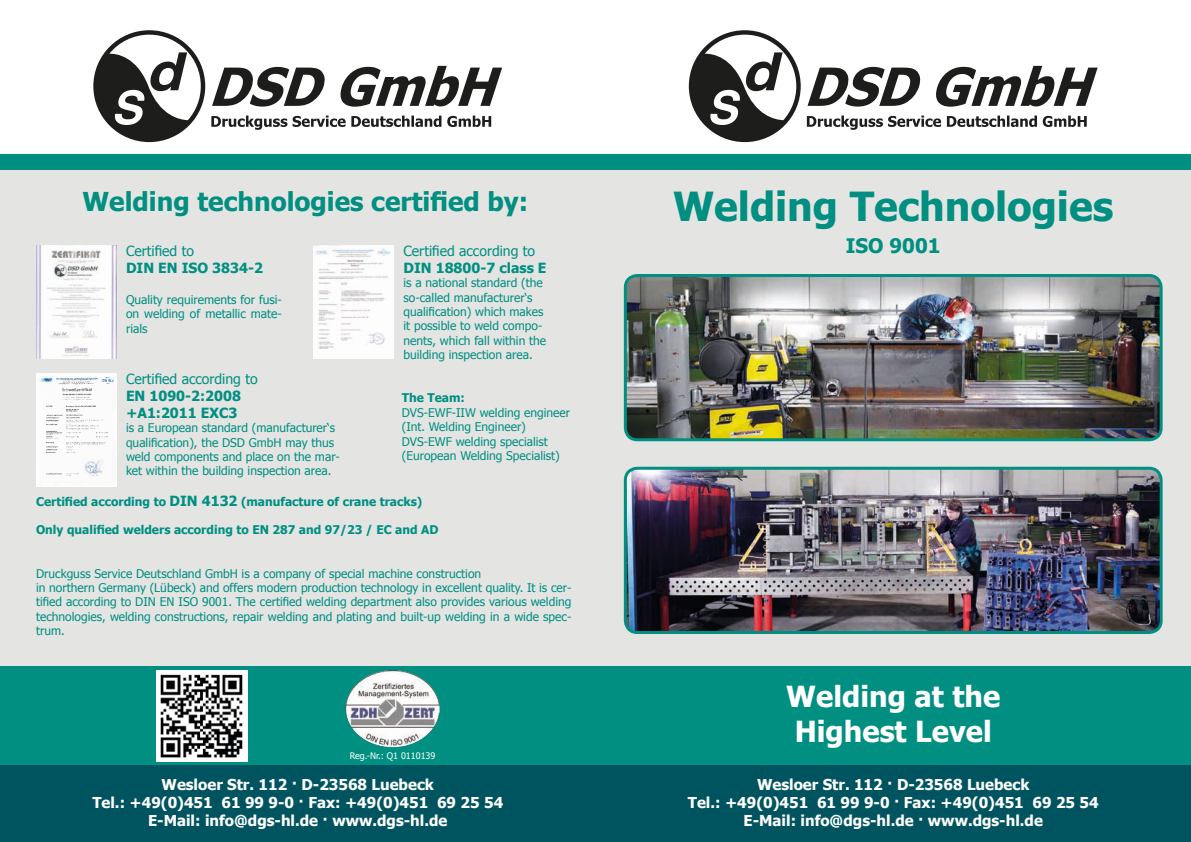
<style>
.page{position:relative;width:1191px;height:842px;background:#fff}
.page>*{position:absolute;margin:0;border:0;box-sizing:border-box;transform-origin:0 0}
.t1{font:700 40px "Tahoma";color:#008f81}
.t2{font:700 29px/34.8px "Tahoma";color:#fff}
.t3{font:700 26px "Tahoma";color:#008f81}
.t4{font:700 20px "Tahoma";color:#008f81}
.t5{font:700 15px/18px "Tahoma";color:#fff;text-align:center}
.t6{font:700 14px/16.8px "Tahoma";color:#008f81}
.t7{font:14px "Tahoma";color:#008f81}
.t8{font:12px/14.4px "Tahoma";color:#008f81}
.t9{font:700 12px "Tahoma";color:#008f81}
.t10{font:9px "Tahoma";color:#fff}
.s1{font-size:14px}
</style>
<div class="page">
<div style="left:0;top:162px;width:1191px;height:680px;background:#e4e4e3"></div>
<div style="left:0;top:666px;width:1191px;height:100px;background:#008f81"></div>
<div style="left:0;top:154px;width:1191px;height:16px;background:#008f81"></div>
<div style="left:0;top:766px;width:1191px;height:76px;background:#00545f"></div>
<img style="left:626px;top:275px;width:535px;height:165px">
<div style="left:624px;top:274px;width:538px;height:167px;border:3px solid #008f81;border-radius:12px"></div>
<img style="left:625px;top:468px;width:536px;height:164px">
<div style="left:624px;top:467px;width:538px;height:167px;border:3px solid #008f81;border-radius:12px"></div>
<svg style="left:807px;top:67px;width:113px;height:40px"></svg>
<svg style="left:936px;top:66px;width:161px;height:41px"></svg>
<svg style="left:689px;top:30px;width:111px;height:112px"></svg>
<svg style="left:807px;top:116px;width:279px;height:14px"></svg>
<svg style="left:212px;top:67px;width:113px;height:40px"></svg>
<svg style="left:340px;top:66px;width:162px;height:41px"></svg>
<svg style="left:93px;top:30px;width:112px;height:112px"></svg>
<svg style="left:211px;top:116px;width:280px;height:14px"></svg>
<div style="left:156px;top:670px;width:91px;height:92px;background:#fff"></div>
<img style="left:160px;top:674px;width:83px;height:84px">
<img style="left:36px;top:245px;width:80px;height:114px">
<img style="left:313px;top:245px;width:81px;height:114px">
<img style="left:345px;top:670px;width:42px;height:73px">
<div style="left:36px;top:374px;width:80px;height:113px;background:#fcfbfc"></div>
<img style="left:56px;top:377px;width:57px;height:6px">
<img style="left:47px;top:380px;width:61px;height:95px">
<svg style="left:87px;top:462px;width:7px;height:8px"></svg>
<h3 class="t3" style="left:82px;top:183px;width:447px">Welding technologies certified by:</h3>
<p class="t7" style="left:126px;top:241px;width:69px">Certified to</p>
<p class="t6" style="left:126px;top:258px;width:138px">DIN EN ISO 3834-2</p>
<p class="t8" style="left:126px;top:292px;width:157px;text-align:justify">Quality requirements for fusi&shy;on welding of metallic mate&shy;rials</p>
<p class="t7" style="left:403px;top:241px;width:133px">Certified according to</p>
<p class="t6" style="left:403px;top:258px;width:145px">DIN 18800-7 class E</p>
<p class="t8" style="left:403px;top:275px;width:144px">is a national standard (the so-called manufacturer‘s qualification) which makes it possible to weld compo&shy;nents, which fall within the building inspection area.</p>
<p class="t7" style="left:126px;top:370px;width:133px">Certified according to</p>
<p class="t6" style="left:126px;top:387px;width:116px">EN 1090-2:2008 +A1:2011 EXC3</p>
<p class="t8" style="left:126px;top:420px;width:215px">is a European standard (manufacturer‘s qualification), the DSD GmbH may thus weld components and place on the mar&shy;ket within the building inspection area.</p>
<p class="t9" style="left:402px;top:390px;width:65px">The Team:</p>
<p class="t8" style="left:402px;top:405px;width:170px">DVS-EWF-IIW welding engineer (Int. Welding Engineer)<br>DVS-EWF welding specialist (European Welding Specialist)</p>
<p class="t9" style="left:36px;top:493px;width:388px">Certified according to <span class="s1">DIN 4132</span> (manufacture of crane tracks)</p>
<p class="t9" style="left:36px;top:522px;width:404px">Only qualified welders according to EN 287 and 97/23 / EC and AD</p>
<p class="t8" style="left:36px;top:565px;width:537px">Druckguss Service Deutschland GmbH is a company of special machine construction<br>in northern Germany (Lübeck) and offers modern production technology in excellent quality. It is cer&shy;tified according to DIN EN ISO 9001. The certified welding department also provides various welding technologies, welding constructions, repair welding and plating and built-up welding in a wide spec&shy;trum.</p>
<p class="t10" style="left:350px;top:750px;width:87px">Reg.-Nr.: Q1 0110139</p>
<p class="t5" style="left:92px;top:775px;width:412px">Wesloer Str. 112 · D-23568 Luebeck<br>Tel.: +49(0)451 61 99 9-0 · Fax: +49(0)451 69 25 54<br>E-Mail: info@dgs-hl.de · www.dgs-hl.de</p>
<h1 class="t1" style="left:673px;top:179px;width:442px">Welding Technologies</h1>
<h3 class="t4" style="left:846px;top:232px;width:96px">ISO 9001</h3>
<h2 class="t2" style="left:786px;top:678px;width:215px">Welding at the<br>Highest Level</h2>
<p class="t5" style="left:688px;top:775px;width:412px">Wesloer Str. 112 · D-23568 Luebeck<br>Tel.: +49(0)451 61 99 9-0 · Fax: +49(0)451 69 25 54<br>E-Mail: info@dgs-hl.de · www.dgs-hl.de</p>
</div>
